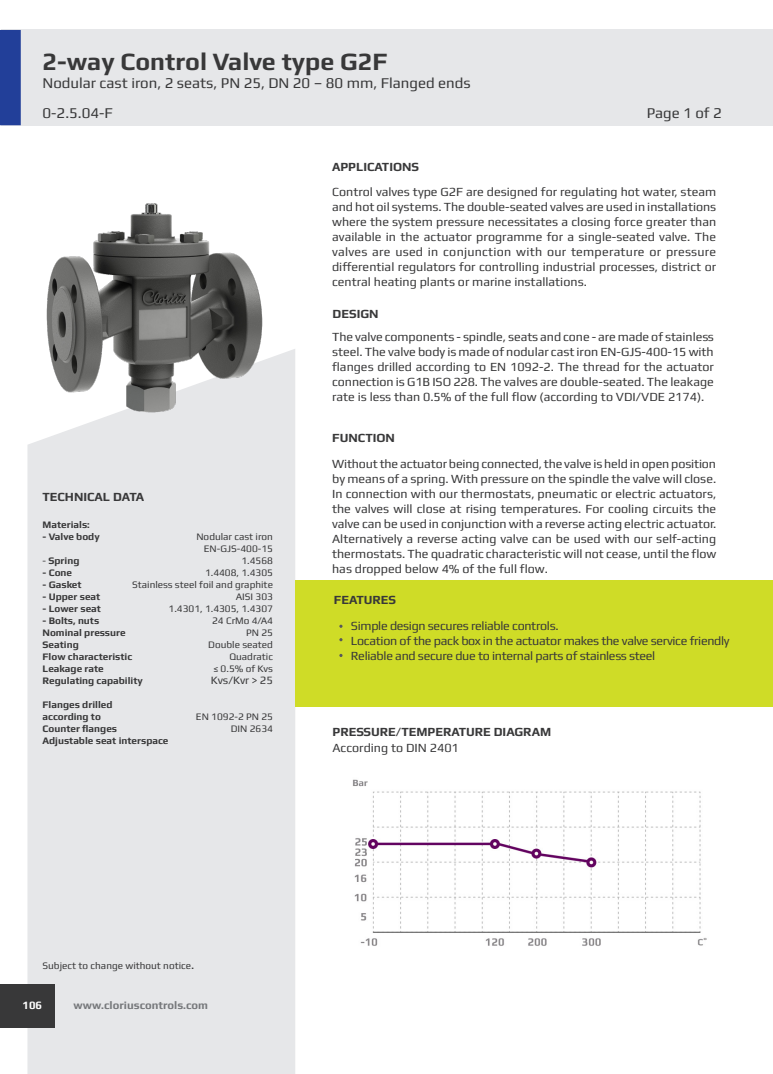
<style>
.page{position:relative;width:773px;height:1074px;background:#fff}
.page>*{position:absolute;margin:0;border:0;box-sizing:border-box;transform-origin:0 0}
.t1{font:700 25px "Play";color:#383839}
.t2{font:15px "Play";color:#383839}
.Normal_paragraph_-_C{font:12.5px/15px "Play";color:#383839;text-align:justify}
.Normal_paragraph_-_C-2{font:12.5px "Play";letter-spacing:-.025em;color:#383839}
.t3{font:700 12.5px "Play";color:#383839}
.t4{font:700 11.25px "Play";color:#76787b}
.t5{font:11.25px "Play";color:#383839}
.t6{font:700 11.25px "Play";color:#fff}
.t7{font:700 10px "Play";color:#383839}
.t8{font:10px "Play";color:#383839}
.s1{font-weight:400}
.s2{font-size:12.5px}
</style>
<div class="page">
<div style="left:27px;top:349px;width:268px;height:725px;background:#e6e7e9"></div>
<div style="left:0;top:984px;width:55px;height:43px;background:#383839"></div>
<div style="left:1px;top:30px;width:771px;height:96px;background:#e6e7e9"></div>
<img style="left:353px;top:779px;width:354px;height:167px">
<div style="left:295px;top:580px;width:477px;height:126px;background:#cfdc27"></div>
<div style="left:0;top:30px;width:21px;height:95px;background:#223f99"></div>
<img style="left:33px;top:203px;width:236px;height:232px">
<p class="t1" style="left:43px;top:47px;width:346px">2-way Control Valve type G2F</p>
<p class="t2" style="left:43px;top:74px;width:429px">Nodular cast iron, 2 seats, PN 25, DN 20 – 80 mm, Flanged ends</p>
<p class="t2" style="left:43px;top:104px;width:72px">0-2.5.04-F</p>
<p class="t2" style="left:646px;top:104px;width:76px">Page 1 of 2</p>
<p class="t3" style="left:332px;top:159px;width:88px">APPLICATIONS</p>
<p class="Normal_paragraph_-_C" style="left:332px;top:184px;width:385px">Control valves type G2F are designed for regulating hot water, steam and hot oil systems. The double-seated valves are used in installations where the system pressure necessitates a closing force greater than available in the actuator programme for a single-seated valve. The valves are used in conjunction with our temperature or pressure differential regulators for controlling industrial processes, district or central heating plants or marine installations.</p>
<p class="t3" style="left:332px;top:306px;width:47px">DESIGN</p>
<p class="Normal_paragraph_-_C" style="left:332px;top:329px;width:383px">The valve components - spindle, seats and cone - are made of stainless steel. The valve body is made of nodular cast iron EN-GJS-400-15 with flanges drilled according to EN 1092-2. The thread for the actuator connection is G1B ISO 228. The valves are double-seated. The leakage rate is less than 0.5% of the full flow (according to VDI/VDE 2174).</p>
<p class="t3" style="left:43px;top:489px;width:103px">TECHNICAL DATA</p>
<p class="t7" style="left:43px;top:518px;width:49px">Materials:</p>
<p class="t7" style="left:43px;top:530px;width:59px">- Valve body</p>
<p class="t8" style="left:196px;top:530px;width:78px">Nodular cast iron</p>
<p class="t8" style="left:204px;top:542px;width:71px">EN-GJS-400-15</p>
<p class="t7" style="left:43px;top:554px;width:38px"><span class="s1">-</span> Spring</p>
<p class="t8" style="left:241px;top:554px;width:33px">1.4568</p>
<p class="t7" style="left:43px;top:566px;width:31px">- Cone</p>
<p class="t8" style="left:205px;top:566px;width:69px">1.4408, 1.4305</p>
<p class="t7" style="left:43px;top:578px;width:40px">- Gasket</p>
<p class="t8" style="left:132px;top:578px;width:142px">Stainless steel foil and graphite</p>
<p class="t7" style="left:43px;top:590px;width:59px">- Upper seat</p>
<p class="t8" style="left:236px;top:590px;width:39px">AISI 303</p>
<p class="t7" style="left:43px;top:602px;width:60px">- Lower seat</p>
<p class="t8" style="left:168px;top:602px;width:106px">1.4301, 1.4305, 1.4307</p>
<p class="t7" style="left:43px;top:614px;width:58px">- Bolts, nuts</p>
<p class="t8" style="left:212px;top:614px;width:62px">24 CrMo 4/A4</p>
<p class="t7" style="left:43px;top:626px;width:85px">Nominal pressure</p>
<p class="t8" style="left:246px;top:626px;width:28px">PN 25</p>
<p class="t7" style="left:43px;top:638px;width:38px">Seating</p>
<p class="t8" style="left:208px;top:638px;width:66px">Double seated</p>
<p class="t7" style="left:43px;top:650px;width:91px">Flow characteristic</p>
<p class="t8" style="left:229px;top:650px;width:45px">Quadratic</p>
<p class="t7" style="left:43px;top:662px;width:63px">Leakage rate</p>
<p class="t8" style="left:213px;top:662px;width:61px">≤ 0.5% of Kvs</p>
<p class="t7" style="left:43px;top:674px;width:102px">Regulating capability</p>
<p class="t5" style="left:211px;top:673px;width:64px">Kvs/Kvr &gt; 25</p>
<p class="t7" style="left:43px;top:698px;width:71px">Flanges drilled</p>
<p class="t7" style="left:43px;top:710px;width:60px">according to</p>
<p class="t8" style="left:196px;top:710px;width:79px">EN 1092-2 PN 25</p>
<p class="t7" style="left:43px;top:722px;width:76px">Counter flanges</p>
<p class="t8" style="left:231px;top:722px;width:44px">DIN 2634</p>
<p class="t7" style="left:43px;top:734px;width:127px">Adjustable seat interspace</p>
<p class="t3" style="left:332px;top:430px;width:64px">FUNCTION</p>
<p class="Normal_paragraph_-_C" style="left:332px;top:456px;width:385px">Without the actuator being connected, the valve is held in open position by means of a spring. With pressure on the spindle the valve will close.</p>
<p class="Normal_paragraph_-_C" style="left:332px;top:486px;width:386px">In connection with our thermostats, pneumatic or electric actuators, the valves will close at rising temperatures. For cooling circuits the valve can be used in conjunction with a reverse acting electric actuator.<br>Alternatively a reverse acting valve can be used with our self-acting thermostats. The quadratic characteristic will not cease, until the flow has dropped below 4% of the full flow.</p>
<p class="t3" style="left:334px;top:592px;width:64px">FEATURES</p>
<p class="Normal_paragraph_-_C-2" style="left:351px;top:618px;width:209px">Simple design secures reliable controls.</p>
<p class="Normal_paragraph_-_C-2" style="left:351px;top:633px;width:380px">Location of the pack box in the actuator makes the valve service friendly</p>
<p class="Normal_paragraph_-_C-2" style="left:351px;top:648px;width:306px">Reliable and secure due to internal parts of stainless steel</p>
<p class="t3" style="left:332px;top:724px;width:220px">PRESSURE/TEMPERATURE DIAGRAM</p>
<p class="Normal_paragraph_-_C" style="left:332px;top:739px;width:128px">According to DIN 2401</p>
<p class="t8" style="left:43px;top:959px;width:153px">Subject to change without notice<span class="s2">.</span></p>
<p class="t6" style="left:22px;top:998px;width:21px">106</p>
<p class="t4" style="left:74px;top:998px;width:136px">www.cloriuscontrols.com</p>
</div>
